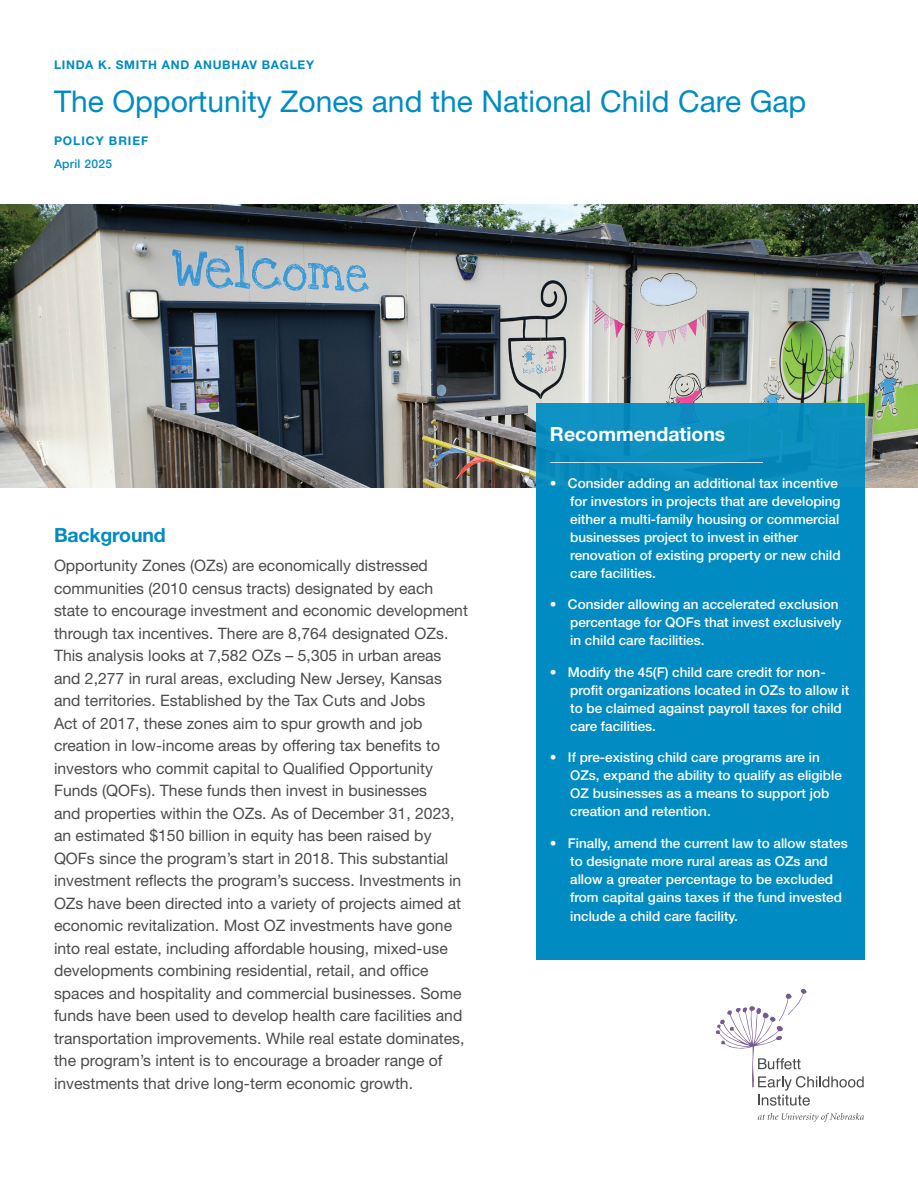
<style>
.page{position:relative;width:918px;height:1188px;background:#fff}
.page>*{position:absolute;margin:0;border:0;box-sizing:border-box;transform-origin:0 0}
.t1{font:30px "Helvetica Neue LT Std";color:#008cc3}
.t2{font:700 19.5px "Helvetica Neue LT Std";color:#fff}
.t3{font:700 19.5px "Helvetica Neue LT Std";letter-spacing:-.01em;color:#008cc3}
.t4{font:15.75px/22.5px "Helvetica Neue LT Std";color:#4b4c4d}
.t5{font:500 13.5px/18px "Helvetica Neue LT Std";color:#fff}
.t6{font:700 12px "Helvetica Neue LT Std";letter-spacing:.06em;color:#008cc3}
.t7{font:700 12px "Helvetica Neue LT Std";letter-spacing:.08em;color:#008cc3}
.t8{font:500 12px "Helvetica Neue LT Std";letter-spacing:.025em;color:#008cc3}
</style>
<div class="page">
<img style="left:0;top:204px;width:918px;height:283px">
<svg style="left:716px;top:989px;width:148px;height:117px"></svg>
<svg style="left:758px;top:1113px;width:106px;height:9px"></svg>
<div style="left:536px;top:487px;width:329px;height:473px;background:#008cc3"></div>
<div style="left:536px;top:403px;width:329px;height:93px;background:#0b8fc1"></div>
<hr style="left:550px;top:462px;width:213px;height:1px;background:#cbdfef">
<p class="t6" style="left:54px;top:57px;width:262px">LINDA K. SMITH AND ANUBHAV BAGLEY</p>
<h1 class="t1" style="left:54px;top:83px;width:754px">The Opportunity Zones and the National Child Care Gap</h1>
<p class="t7" style="left:54px;top:133px;width:96px">POLICY BRIEF</p>
<p class="t8" style="left:54px;top:156px;width:60px">April 2025</p>
<p class="t3" style="left:54px;top:523px;width:113px">Background</p>
<p class="t4" style="left:54px;top:554px;width:416px">Opportunity Zones (OZs) are economically distressed communities (2010 census tracts) designated by each state to encourage investment and economic development through tax incentives. There are 8,764 designated OZs.<br>This analysis looks at 7,582 OZs – 5,305 in urban areas and 2,277 in rural areas, excluding New Jersey, Kansas and territories. Established by the Tax Cuts and Jobs<br>Act of 2017, these zones aim to spur growth and job creation in low-income areas by offering tax benefits to investors who commit capital to Qualified Opportunity Funds (QOFs). These funds then invest in businesses<br>and properties within the OZs. As of December 31, 2023, an estimated $150 billion in equity has been raised by QOFs since the program’s start in 2018. This substantial investment reflects the program’s success. Investments in OZs have been directed into a variety of projects aimed at economic revitalization. Most OZ investments have gone into real estate, including affordable housing, mixed-use developments combining residential, retail, and office spaces and hospitality and commercial businesses. Some funds have been used to develop health care facilities and transportation improvements. While real estate dominates, the program’s intent is to encourage a broader range of investments that drive long-term economic growth.</p>
<p class="t2" style="left:550px;top:423px;width:177px">Recommendations</p>
<p class="t5" style="left:570px;top:474px;width:272px;text-indent:-20px">• Consider adding an additional tax incentive for investors in projects that are developing either a multi-family housing or commercial businesses project to invest in either renovation of existing property or new child care facilities.</p>
<p class="t5" style="left:570px;top:596px;width:273px;text-indent:-20px">• Consider allowing an accelerated exclusion percentage for QOFs that invest exclusively in child care facilities.</p>
<p class="t5" style="left:570px;top:663px;width:281px;text-indent:-20px">• Modify the 45(F) child care credit for non&shy;profit organizations located in OZs to allow it to be claimed against payroll taxes for child care facilities.</p>
<p class="t5" style="left:570px;top:748px;width:273px;text-indent:-20px">• If pre-existing child care programs are in OZs, expand the ability to qualify as eligible OZ businesses as a means to support job creation and retention.</p>
<p class="t5" style="left:570px;top:834px;width:279px;text-indent:-20px">• Finally, amend the current law to allow states to designate more rural areas as OZs and allow a greater percentage to be excluded from capital gains taxes if the fund invested include a child care facility.</p>
</div>
